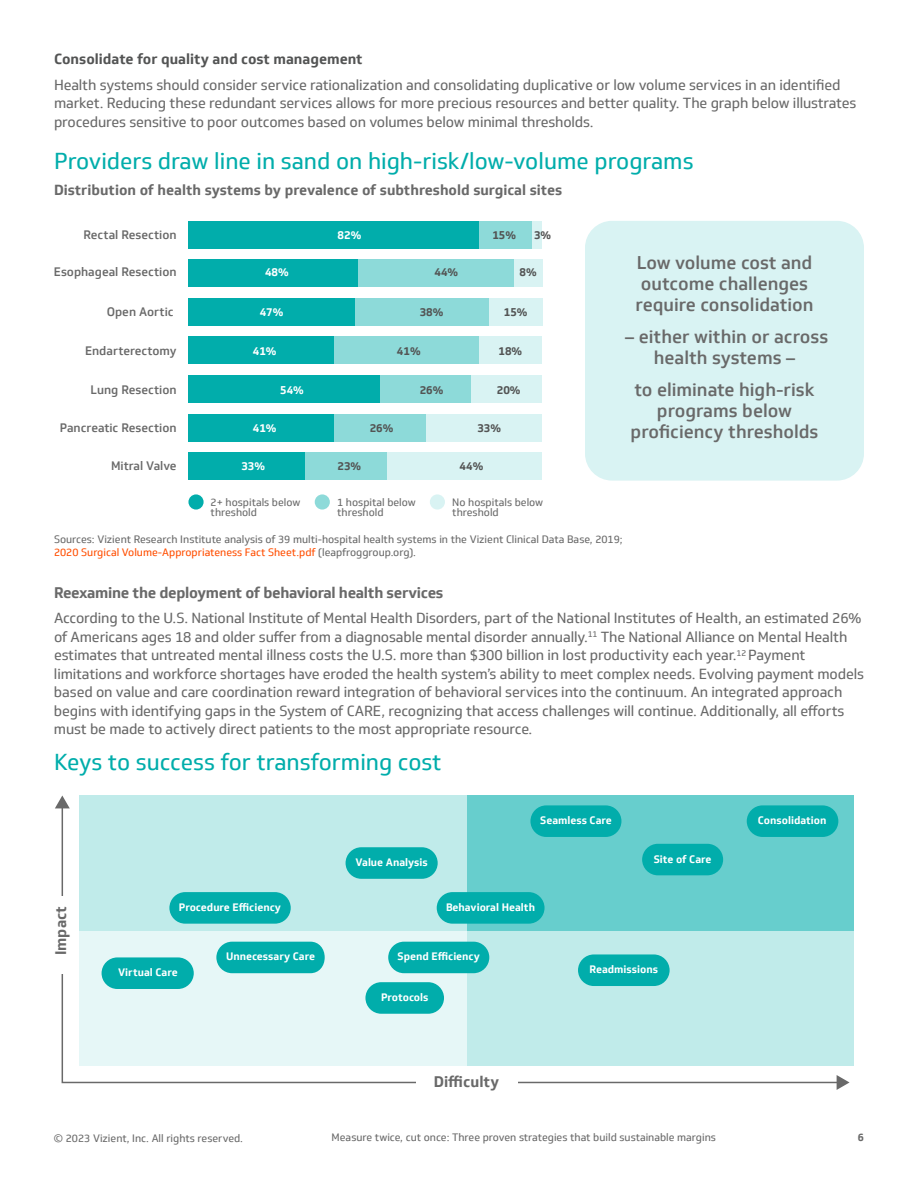
<style>
.page{position:relative;width:918px;height:1188px;background:#fff}
.page>*{position:absolute;margin:0;border:0;box-sizing:border-box;transform-origin:0 0}
.t1{font:22.5px "Soleto";color:#01adab}
.t2{font:500 18px/21px "Soleto";color:#696969;text-align:center}
.t3{font:700 15px "Soleto";letter-spacing:-.02em;color:#696969}
.t4{font:700 15px "Soleto";color:#696969}
.t5{font:14.25px/18.6px "Soleto";letter-spacing:-.01em;color:#696969}
.t6{font:700 14.25px "Soleto";color:#696969}
.t7{font:700 14.25px "Soleto";color:#535454}
.t8{font:500 12px "Soleto";color:#696969}
.t9{font:700 11.25px "Soleto";letter-spacing:-.005em;color:#535454}
.t10{font:700 11.25px "Soleto";letter-spacing:-.005em;color:#fff}
.t11{font:10.5px/10.5px "Soleto";color:#696969}
.t12{font:700 10.5px "Soleto";color:#fff}
.t13{font:700 10.5px "Soleto";color:#696969}
.s1{color:#ff4e00}
</style>
<div class="page">
<div style="left:585px;top:221px;width:279px;height:260px;background:#d9f3f3;border-radius:27px"></div>
<svg style="left:188px;top:494px;width:16px;height:16px"></svg>
<div style="left:315px;top:494px;width:15px;height:16px;background:#8ddad9;border-radius:50%"></div>
<div style="left:430px;top:494px;width:15px;height:16px;background:#d9f3f3;border-radius:50%"></div>
<div style="left:532px;top:221px;width:10px;height:28px;background:#d9f3f3"></div>
<div style="left:479px;top:221px;width:53px;height:28px;background:#8ddad9"></div>
<div style="left:188px;top:221px;width:291px;height:28px;background:#01adab"></div>
<div style="left:514px;top:259px;width:28px;height:28px;background:#d9f3f3"></div>
<div style="left:358px;top:259px;width:156px;height:28px;background:#8ddad9"></div>
<div style="left:188px;top:259px;width:170px;height:28px;background:#01adab"></div>
<div style="left:489px;top:298px;width:53px;height:28px;background:#d9f3f3"></div>
<div style="left:355px;top:298px;width:134px;height:28px;background:#8ddad9"></div>
<div style="left:188px;top:298px;width:167px;height:28px;background:#01adab"></div>
<div style="left:479px;top:337px;width:63px;height:27px;background:#d9f3f3"></div>
<div style="left:334px;top:337px;width:145px;height:27px;background:#8ddad9"></div>
<div style="left:188px;top:337px;width:146px;height:27px;background:#01adab"></div>
<div style="left:471px;top:375px;width:71px;height:28px;background:#d9f3f3"></div>
<div style="left:380px;top:375px;width:91px;height:28px;background:#8ddad9"></div>
<div style="left:188px;top:375px;width:192px;height:28px;background:#01adab"></div>
<div style="left:426px;top:414px;width:116px;height:28px;background:#d9f3f3"></div>
<div style="left:334px;top:414px;width:91px;height:28px;background:#8ddad9"></div>
<div style="left:188px;top:414px;width:146px;height:28px;background:#01adab"></div>
<div style="left:387px;top:452px;width:155px;height:28px;background:#d9f3f3"></div>
<div style="left:305px;top:452px;width:82px;height:28px;background:#8ddad9"></div>
<div style="left:188px;top:452px;width:117px;height:28px;background:#01adab"></div>
<div style="left:466px;top:930px;width:387px;height:135px;background:#c0ebea"></div>
<div style="left:466px;top:796px;width:387px;height:135px;background:#67cecd"></div>
<div style="left:79px;top:796px;width:388px;height:135px;background:#c0ebea"></div>
<svg style="left:61px;top:808px;width:779px;height:276px"></svg>
<svg style="left:55px;top:796px;width:15px;height:12px"></svg>
<svg style="left:837px;top:1075px;width:13px;height:15px"></svg>
<div style="left:747px;top:805px;width:91px;height:32px;background:#01adab;border-radius:16px"></div>
<div style="left:578px;top:954px;width:92px;height:32px;background:#01adab;border-radius:16px"></div>
<div style="left:102px;top:957px;width:92px;height:32px;background:#01adab;border-radius:16px"></div>
<div style="left:642px;top:844px;width:81px;height:31px;background:#01adab;border-radius:16px"></div>
<div style="left:530px;top:805px;width:91px;height:32px;background:#01adab;border-radius:16px"></div>
<div style="left:346px;top:847px;width:92px;height:32px;background:#01adab;border-radius:16px"></div>
<div style="left:365px;top:982px;width:79px;height:32px;background:#01adab;border-radius:16px"></div>
<div style="left:388px;top:942px;width:101px;height:31px;background:#01adab;border-radius:16px"></div>
<div style="left:437px;top:892px;width:108px;height:32px;background:#01adab;border-radius:16px"></div>
<div style="left:169px;top:892px;width:122px;height:32px;background:#01adab;border-radius:16px"></div>
<div style="left:216px;top:942px;width:109px;height:31px;background:#01adab;border-radius:15px"></div>
<div style="left:416px;top:1071px;width:101px;height:24px;background:#fff"></div>
<div style="left:50px;top:896px;width:25px;height:77px;background:#fff"></div>
<p class="t7" style="left:54px;top:50px;width:310px">Consolidate for quality and cost management</p>
<p class="t5" style="left:54px;top:76px;width:804px">Health systems should consider service rationalization and consolidating duplicative or low volume services in an identified market. Reducing these redundant services allows for more precious resources and better quality. The graph below illustrates procedures sensitive to poor outcomes based on volumes below minimal thresholds.</p>
<h1 class="t1" style="left:54px;top:148px;width:641px">Providers draw line in sand on high-risk/low-volume programs</h1>
<p class="t6" style="left:54px;top:181px;width:510px">Distribution of health systems by prevalence of subthreshold surgical sites</p>
<p class="t8" style="left:84px;top:227px;width:95px">Rectal Resection</p>
<p class="t8" style="left:54px;top:265px;width:124px">Esophageal Resection</p>
<p class="t8" style="left:107px;top:304px;width:68px">Open Aortic</p>
<p class="t8" style="left:85px;top:343px;width:93px">Endarterectomy</p>
<p class="t8" style="left:91px;top:382px;width:87px">Lung Resection</p>
<p class="t8" style="left:60px;top:420px;width:118px">Pancreatic Resection</p>
<p class="t8" style="left:111px;top:459px;width:67px">Mitral Valve</p>
<p class="t10" style="left:265px;top:265px;width:25px">48%</p>
<p class="t10" style="left:260px;top:305px;width:25px">47%</p>
<p class="t10" style="left:253px;top:344px;width:25px">41%</p>
<p class="t10" style="left:280px;top:383px;width:25px">54%</p>
<p class="t10" style="left:253px;top:421px;width:25px">41%</p>
<p class="t10" style="left:241px;top:459px;width:25px">33%</p>
<p class="t10" style="left:338px;top:228px;width:25px">82%</p>
<p class="t9" style="left:492px;top:228px;width:25px">15%</p>
<p class="t9" style="left:534px;top:228px;width:19px">3%</p>
<p class="t9" style="left:338px;top:459px;width:25px">23%</p>
<p class="t9" style="left:520px;top:265px;width:19px">8%</p>
<p class="t9" style="left:504px;top:305px;width:25px">15%</p>
<p class="t9" style="left:499px;top:344px;width:25px">18%</p>
<p class="t9" style="left:497px;top:383px;width:25px">20%</p>
<p class="t9" style="left:477px;top:421px;width:25px">33%</p>
<p class="t9" style="left:460px;top:459px;width:25px">44%</p>
<p class="t9" style="left:435px;top:265px;width:25px">44%</p>
<p class="t9" style="left:420px;top:305px;width:25px">38%</p>
<p class="t9" style="left:397px;top:344px;width:25px">41%</p>
<p class="t9" style="left:420px;top:383px;width:25px">26%</p>
<p class="t9" style="left:370px;top:421px;width:25px">26%</p>
<p class="t11" style="left:211px;top:497px;width:91px">2+ hospitals below threshold</p>
<p class="t11" style="left:337px;top:497px;width:80px">1 hospital below threshold</p>
<p class="t11" style="left:452px;top:497px;width:92px">No hospitals below threshold</p>
<p class="t2" style="left:636px;top:252px;width:179px;text-align:left">Low volume cost and outcome challenges require consolidation</p>
<p class="t2" style="left:625px;top:326px;width:204px">– either within or across health systems –</p>
<p class="t2" style="left:631px;top:380px;width:189px">to eliminate high-risk programs below proficiency thresholds</p>
<p class="t11" style="left:54px;top:532px;width:570px;line-height:13.6px">Sources: Vizient Research Institute analysis of 39 multi-hospital health systems in the Vizient Clinical Data Base, 2019;<br><span class="s1">2020 Surgical Volume-Appropriateness Fact Sheet.pdf</span> (leapfroggroup.org).</p>
<p class="t3" style="left:54px;top:583px;width:391px">Reexamine the deployment of behavioral health services</p>
<p class="t5" style="left:54px;top:609px;width:811px">According to the U.S. National Institute of Mental Health Disorders, part of the National Institutes of Health, an estimated 26% of Americans ages 18 and older suffer from a diagnosable mental disorder annually.<sup>11</sup> The National Alliance on Mental Health estimates that untreated mental illness costs the U.S. more than $300 billion in lost productivity each year.<sup>12</sup> Payment limitations and workforce shortages have eroded the health system’s ability to meet complex needs. Evolving payment models based on value and care coordination reward integration of behavioral services into the continuum. An integrated approach begins with identifying gaps in the System of CARE, recognizing that access challenges will continue. Additionally, all efforts must be made to actively direct patients to the most appropriate resource.</p>
<h1 class="t1" style="left:54px;top:749px;width:389px">Keys to success for transforming cost</h1>
<p class="t3" style="left:51px;top:955px;width:51px;rotate:-90deg">Impact</p>
<p class="t12" style="left:356px;top:856px;width:74px">Value Analysis</p>
<p class="t12" style="left:540px;top:814px;width:73px">Seamless Care</p>
<p class="t12" style="left:179px;top:900px;width:104px">Procedure Efficiency</p>
<p class="t12" style="left:446px;top:900px;width:91px">Behavioral Health</p>
<p class="t12" style="left:226px;top:950px;width:91px">Unnecessary Care</p>
<p class="t12" style="left:398px;top:950px;width:84px">Spend Efficiency</p>
<p class="t12" style="left:654px;top:852px;width:59px">Site of Care</p>
<p class="t12" style="left:118px;top:966px;width:61px">Virtual Care</p>
<p class="t12" style="left:590px;top:963px;width:70px">Readmissions</p>
<p class="t12" style="left:381px;top:991px;width:49px">Protocols</p>
<p class="t4" style="left:434px;top:1072px;width:67px">Difficulty</p>
<p class="t12" style="left:758px;top:814px;width:70px">Consolidation</p>
<p class="t11" style="left:54px;top:1133px;width:191px">© 2023 Vizient, Inc. All rights reserved.</p>
<p class="t11" style="left:332px;top:1133px;width:386px">Measure twice, cut once: Three proven strategies that build sustainable margins</p>
<p class="t13" style="left:858px;top:1131px;width:8px">6</p>
</div>
